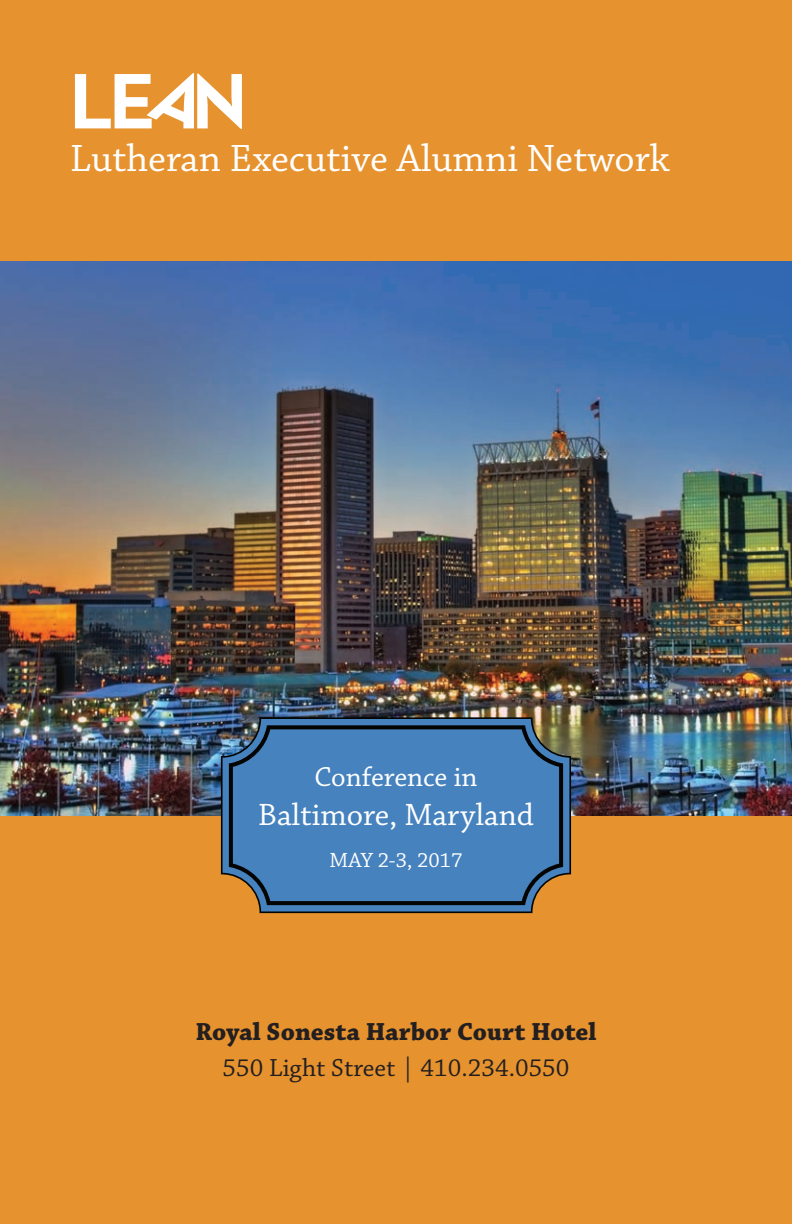
<style>
.page{position:relative;width:792px;height:1224px;background:#e6922e}
.page>*{position:absolute;margin:0;border:0;box-sizing:border-box;transform-origin:0 0}
.t1{font:40px "Chaparral Pro";color:#fff}
.t2{font:32.4px "Chaparral Pro";color:#fff}
.t3{font:28.8px "Chaparral Pro";color:#fff}
.t4{font:700 26px "Chaparral Pro";color:#231f20}
.t5{font:26px "Chaparral Pro";color:#231f20}
.t6{font:21.6px "Chaparral Pro";color:#fff}
</style>
<div class="page">
<img style="left:0;top:262px;width:792px;height:553px">
<svg style="left:75px;top:73px;width:167px;height:56px"></svg>
<svg style="left:221px;top:717px;width:350px;height:196px;background:#4777a6"></svg>
<p class="t1" style="left:70px;top:137px;width:601px">Lutheran Executive Alumni Network</p>
<p class="t3" style="left:315px;top:761px;width:164px">Conference in</p>
<p class="t2" style="left:258px;top:797px;width:277px">Baltimore, Maryland</p>
<p class="t6" style="left:330px;top:848px;width:134px">MAY 2-3, 2017</p>
<p class="t4" style="left:195px;top:1017px;width:403px">Royal Sonesta Harbor Court Hotel</p>
<p class="t5" style="left:222px;top:1054px;width:349px">550 Light Street | 410.234.0550</p>
</div>
